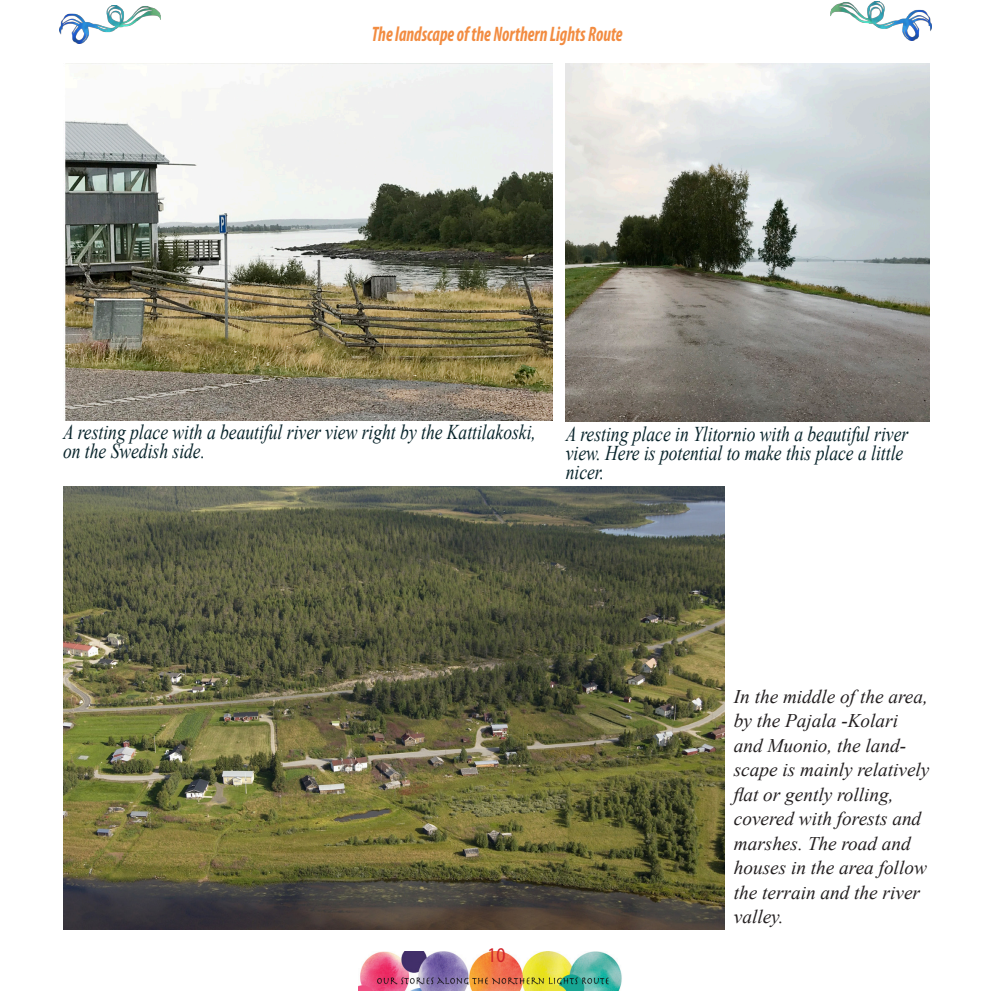
<style>
.page{position:relative;width:993px;height:993px;background:#fff}
.page>*{position:absolute;margin:0;border:0;box-sizing:border-box;transform-origin:0 0}
.t1{font:italic 21px/19.2px "Times New Roman";color:#07232a;scale:.83 1}
.t2{font:italic 700 condensed 21px "Myriad Pro";color:#f28c41;scale:.83 1}
.t3{font:21px "Myriad Pro";color:#d1232a;scale:.83 1}
.Body_2{font:italic 19.25px/24.5px "Times New Roman";color:#231f20}
</style>
<div class="page">
<img style="left:359px;top:951px;width:263px;height:38px">
<img style="left:59px;top:5px;width:101px;height:38px">
<img style="left:830px;top:2px;width:101px;height:38px">
<img style="left:65px;top:63px;width:487px;height:357px">
<img style="left:63px;top:486px;width:661px;height:443px">
<img style="left:565px;top:63px;width:364px;height:358px">
<p class="t2" style="left:372px;top:21px;width:303px">The landscape of the Northern Lights Route</p>
<p class="t1" style="left:63px;top:421px;width:571px">A resting place with a beautiful river view right by the Kattilakoski, on the Swedish side.</p>
<p class="t1" style="left:565px;top:423px;width:414px">A resting place in Ylitornio with a beautiful river view. Here is potential to make this place a little nicer.</p>
<p class="t3" style="left:487px;top:942px;width:23px">10</p>
<p class="Body_2" style="left:733px;top:683px;width:197px">In the middle of the area, by the Pajala -Kolari and Muonio, the land&shy;scape is mainly relatively flat or gently rolling, covered with forests and marshes. The road and houses in the area follow the terrain and the river valley.</p>
</div>
